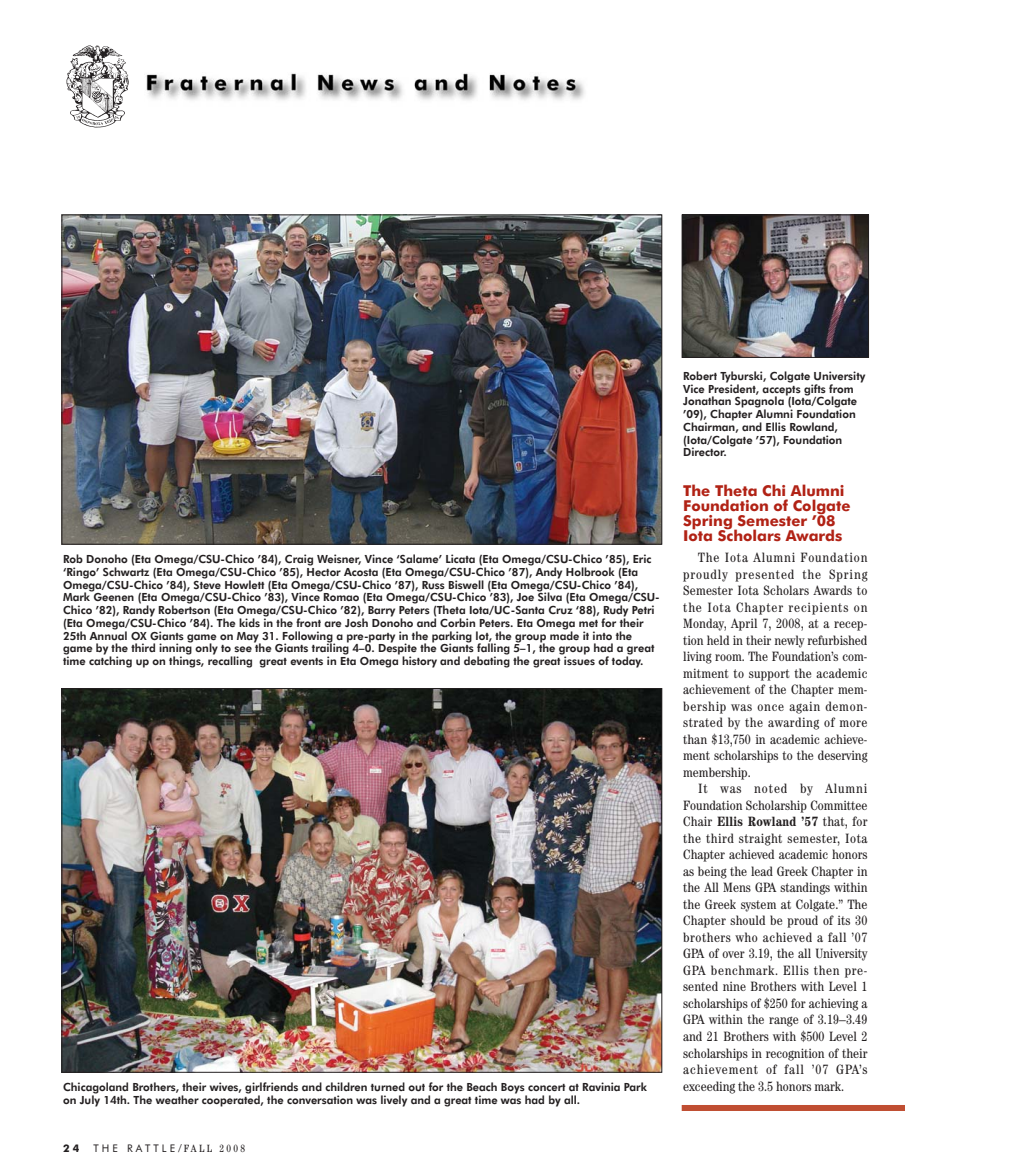
<style>
.page{position:relative;width:1013px;height:1168px;background:#fff}
.page>*{position:absolute;margin:0;border:0;box-sizing:border-box;transform-origin:0 0}
.t1{font:700 15px/15px "Futura BT";color:#b12215}
.t2{font:condensed 13.5px/16.5px "Century";color:#231f20;text-align:justify}
.t3{font:800 11.25px/12.8px "Futura BT";color:#231f20}
.t4{font:10.5px "Futura BT";letter-spacing:.295em;color:#231f20}
.t5{font:700 10.5px "Futura BT";color:#231f20}
.s1{font-family:"Century";font-stretch:condensed;font-size:11.25px}
.s2{font-family:"Century";font-stretch:condensed}
.s3{font-weight:700}
</style>
<div class="page">
<img style="left:683px;top:216px;width:183px;height:140px">
<div style="left:681px;top:214px;width:187px;height:144px;border:1px solid #231f20"></div>
<div style="left:681px;top:1105px;width:223px;height:6px;background:#c04e32"></div>
<img style="left:64px;top:216px;width:596px;height:326px">
<img style="left:64px;top:690px;width:596px;height:380px">
<img style="left:146px;top:73px;width:439px;height:28px">
<img style="left:66px;top:45px;width:63px;height:83px">
<p class="t3" style="left:63px;top:554px;width:598px">Rob Donoho (Eta Omega/CSU-Chico ’84), Craig Weisner, Vince ‘Salame’ Licata (Eta Omega/CSU-Chico ’85), Eric ‘Ringo’ Schwartz (Eta Omega/CSU-Chico ’85), Hector Acosta (Eta Omega/CSU-Chico ’87), Andy Holbrook (Eta Omega/CSU-Chico ’84), Steve Howlett (Eta Omega/CSU-Chico ’87), Russ Biswell (Eta Omega/CSU-Chico ’84), Mark Geenen (Eta Omega/CSU-Chico ’83), Vince Romao (Eta Omega/CSU-Chico ’83), Joe Silva (Eta Omega/CSU-Chico ’82), Randy Robertson (Eta Omega/CSU-Chico ’82), Barry Peters (Theta Iota/UC-Santa Cruz ‘88), Rudy Petri (Eta Omega/CSU-Chico ’84). The kids in the front are Josh Donoho and Corbin Peters. Eta Omega met for their 25th Annual OX Giants game on May 31. Following a pre-party in the parking lot, the group made it into the game by the third inning only to see the Giants trailing 4–0. Despite the Giants falling 5–1, the group had a great time catching up on things, recalling great events in Eta Omega history and debating the great issues of today.</p>
<p class="t3" style="left:63px;top:1081px;width:585px">Chicagoland Brothers, their wives, girlfriends and children turned out for the Beach Boys concert at Ravinia Park on July 14th. The weather cooperated, the conversation was lively and a great time was had by all.</p>
<p class="t5" style="left:63px;top:1143px;width:18px">2 4</p>
<p class="t4" style="left:93px;top:1143px;width:153px">THE RATTLE<span class="s1">/</span><span class="s2">FALL 2008</span></p>
<p class="t3" style="left:683px;top:370px;width:184px">Robert Tyburski, Colgate University<br>Vice President, accepts gifts from<br>Jonathan Spagnola (Iota/Colgate ’09), Chapter Alumni Foundation<br>Chairman, and Ellis Rowland, (Iota/Colgate ’57), Foundation<br>Director.</p>
<h1 class="t1" style="left:683px;top:485px;width:169px">The Theta Chi Alumni<br>Foundation of Colgate<br>Spring Semester ’08<br>Iota Scholars Awards</h1>
<p class="t2" style="left:683px;top:551px;width:186px;text-indent:15px">The Iota Alumni Foundation proudly presented the Spring Semester Iota Scholars Awards to the Iota Chapter recipients on Monday, April 7, 2008, at a recep&shy;tion held in their newly refurbished living room. The Foundation’s com&shy;mitment to support the academic achievement of the Chapter mem&shy;bership was once again demon&shy;strated by the awarding of more than $13,750 in academic achieve&shy;ment scholarships to the deserving membership.</p>
<p class="t2" style="left:683px;top:782px;width:186px;text-indent:15px">It was noted by Alumni Foundation Scholarship Committee Chair <span class="s3">Ellis Rowland ’57</span> that, for the third straight semester, Iota Chapter achieved academic honors as being the lead Greek Chapter in the All Mens GPA standings within the Greek system at Colgate.” The Chapter should be proud of its 30 brothers who achieved a fall ’07<br>GPA of over 3.19, the all University GPA benchmark. Ellis then pre&shy;sented nine Brothers with Level 1 scholarships of $250 for achieving a GPA within the range of 3.19–3.49 and 21 Brothers with $500 Level 2 scholarships in recognition of their achievement of fall ’07 GPA’s exceeding the 3.5 honors mark.</p>
</div>
